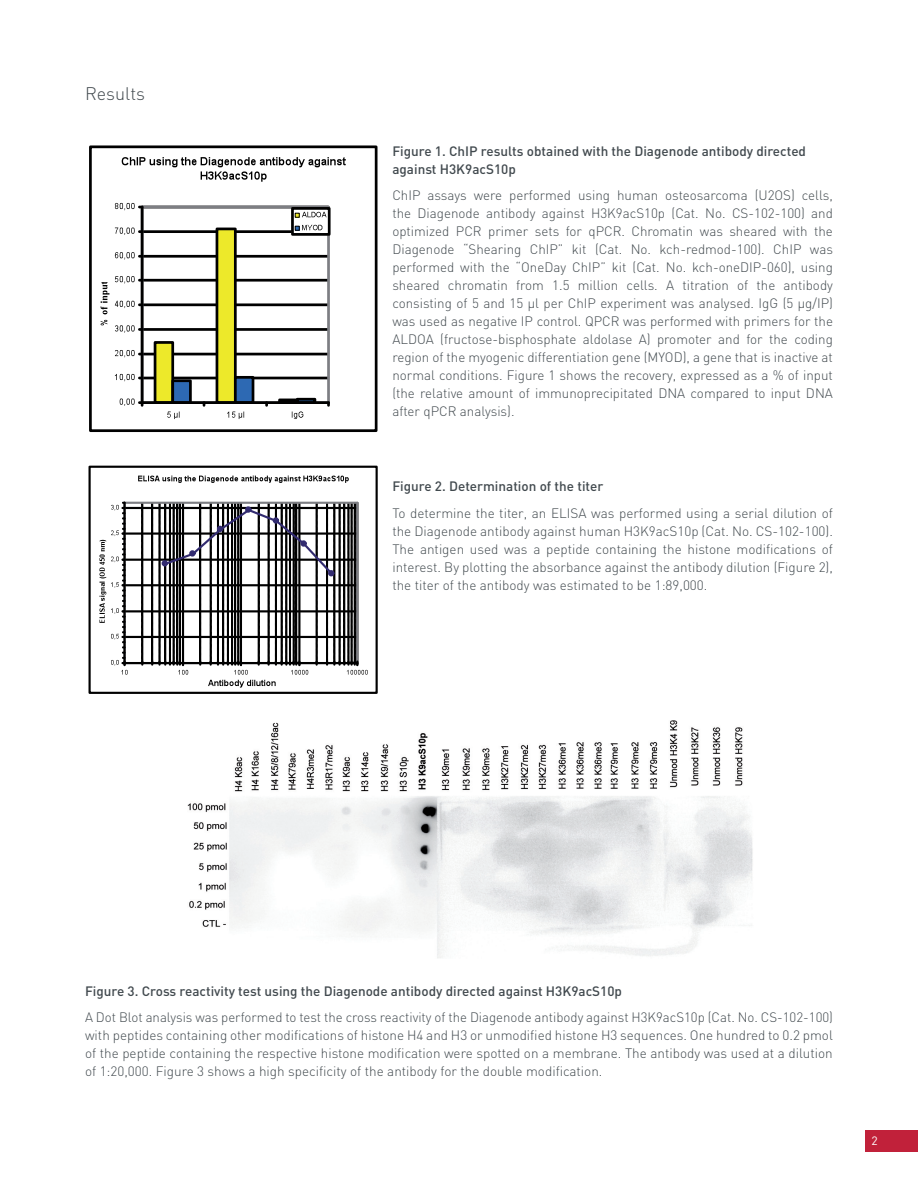
<style>
.page{position:relative;width:918px;height:1188px;background:#fff}
.page>*{position:absolute;margin:0;border:0;box-sizing:border-box;transform-origin:0 0}
.TITLE_2{font:300 18px "DIN";color:#41494e}
.BODY_justifié{font:300 13.5px/18px "DIN";color:#41494e;text-align:justify}
.BODY_title{font:500 13.5px/18px "DIN";color:#41494e}
.t1{font:12px "DIN";color:#fff}
</style>
<div class="page">
<div style="left:865px;top:1131px;width:53px;height:21px;background:#c1213a"></div>
<div style="left:89px;top:145px;width:289px;height:287px;border:3px solid #000"></div>
<hr style="left:142px;top:377px;width:187px;height:2px;background:#000">
<hr style="left:142px;top:353px;width:187px;height:2px;background:#000">
<hr style="left:142px;top:328px;width:187px;height:3px;background:#000">
<hr style="left:142px;top:303px;width:187px;height:3px;background:#000">
<hr style="left:142px;top:279px;width:187px;height:3px;background:#000">
<hr style="left:142px;top:255px;width:187px;height:3px;background:#000">
<hr style="left:142px;top:230px;width:187px;height:3px;background:#000">
<hr style="left:142px;top:206px;width:187px;height:2px;background:#7d7e83">
<hr style="left:327px;top:207px;width:3px;height:196px;background:#7d7e83">
<svg style="left:154px;top:341px;width:38px;height:60px"></svg>
<svg style="left:216px;top:228px;width:38px;height:173px"></svg>
<svg style="left:278px;top:398px;width:38px;height:3px"></svg>
<hr style="left:141px;top:207px;width:2px;height:196px;background:#000">
<hr style="left:142px;top:401px;width:187px;height:3px;background:#000">
<svg style="left:122px;top:157px;width:224px;height:25px"></svg>
<svg style="left:120px;top:399px;width:23px;height:7px"></svg>
<svg style="left:115px;top:374px;width:26px;height:7px"></svg>
<svg style="left:115px;top:350px;width:26px;height:7px"></svg>
<svg style="left:115px;top:325px;width:26px;height:8px"></svg>
<svg style="left:115px;top:301px;width:26px;height:7px"></svg>
<svg style="left:115px;top:276px;width:26px;height:8px"></svg>
<svg style="left:115px;top:252px;width:26px;height:8px"></svg>
<svg style="left:115px;top:228px;width:26px;height:7px"></svg>
<svg style="left:115px;top:203px;width:27px;height:7px"></svg>
<svg style="left:167px;top:412px;width:13px;height:7px"></svg>
<svg style="left:227px;top:412px;width:17px;height:7px"></svg>
<svg style="left:292px;top:412px;width:11px;height:7px"></svg>
<svg style="left:101px;top:282px;width:8px;height:43px"></svg>
<div style="left:292px;top:208px;width:37px;height:26px;background:#fff"></div>
<div style="left:291px;top:207px;width:40px;height:29px;border:3px solid #000"></div>
<svg style="left:295px;top:212px;width:32px;height:6px"></svg>
<svg style="left:295px;top:225px;width:27px;height:6px"></svg>
<div style="left:89px;top:466px;width:289px;height:228px;border:2px solid #000"></div>
<hr style="left:125px;top:636px;width:232px;height:2px;background:#000">
<hr style="left:125px;top:610px;width:232px;height:2px;background:#000">
<hr style="left:125px;top:584px;width:232px;height:2px;background:#000">
<hr style="left:125px;top:559px;width:232px;height:2px;background:#000">
<hr style="left:125px;top:532px;width:232px;height:3px;background:#000">
<hr style="left:125px;top:507px;width:232px;height:2px;background:#000">
<hr style="left:125px;top:502px;width:232px;height:2px;background:#7d7e83">
<hr style="left:125px;top:662px;width:232px;height:2px;background:#000">
<svg style="left:141px;top:503px;width:2px;height:162px"></svg>
<svg style="left:138px;top:476px;width:211px;height:7px"></svg>
<svg style="left:151px;top:503px;width:217px;height:185px"></svg>
<svg style="left:100px;top:502px;width:28px;height:173px"></svg>
<img style="left:188px;top:721px;width:565px;height:237px">
<p class="TITLE_2" style="left:85px;top:82px;width:62px">Results</p>
<p class="BODY_title" style="left:392px;top:141px;width:415px">Figure 1. ChIP results obtained with the Diagenode antibody directed against H3K9acS10p</p>
<p class="BODY_justifié" style="left:392px;top:186px;width:442px">ChIP assays were performed using human osteosarcoma (U2OS) cells, the Diagenode antibody against H3K9acS10p (Cat. No. CS-102-100) and optimized PCR primer sets for qPCR. Chromatin was sheared with the Diagenode “Shearing ChIP” kit (Cat. No. kch-redmod-100). ChIP was performed with the “OneDay ChIP” kit (Cat. No. kch-oneDIP-060), using sheared chromatin from 1.5 million cells. A titration of the antibody consisting of 5 and 15 µl per ChIP experiment was analysed. IgG (5 µg/IP) was used as negative IP control. QPCR was performed with primers for the ALDOA (fructose-bisphosphate aldolase A) promoter and for the coding region of the myogenic differentiation gene (MYOD), a gene that is inactive at normal conditions. Figure 1 shows the recovery, expressed as a % of input (the relative amount of immunoprecipitated DNA compared to input DNA after qPCR analysis).</p>
<p class="BODY_title" style="left:392px;top:477px;width:212px">Figure 2. Determination of the titer</p>
<p class="BODY_justifié" style="left:392px;top:504px;width:442px">To determine the titer, an ELISA was performed using a serial dilution of the Diagenode antibody against human H3K9acS10p (Cat. No. CS-102-100).<br>The antigen used was a peptide containing the histone modifications of interest. By plotting the absorbance against the antibody dilution (Figure 2), the titer of the antibody was estimated to be 1:89,000.</p>
<p class="BODY_title" style="left:85px;top:982px;width:539px">Figure 3. Cross reactivity test using the Diagenode antibody directed against H3K9acS10p</p>
<p class="BODY_justifié" style="left:85px;top:1008px;width:749px">A Dot Blot analysis was performed to test the cross reactivity of the Diagenode antibody against H3K9acS10p (Cat. No. CS-102-100) with peptides containing other modifications of histone H4 and H3 or unmodified histone H3 sequences. One hundred to 0.2 pmol of the peptide containing the respective histone modification were spotted on a membrane. The antibody was used at a dilution of 1:20,000. Figure 3 shows a high specificity of the antibody for the double modification.</p>
<p class="t1" style="left:871px;top:1133px;width:8px">2</p>
</div>
